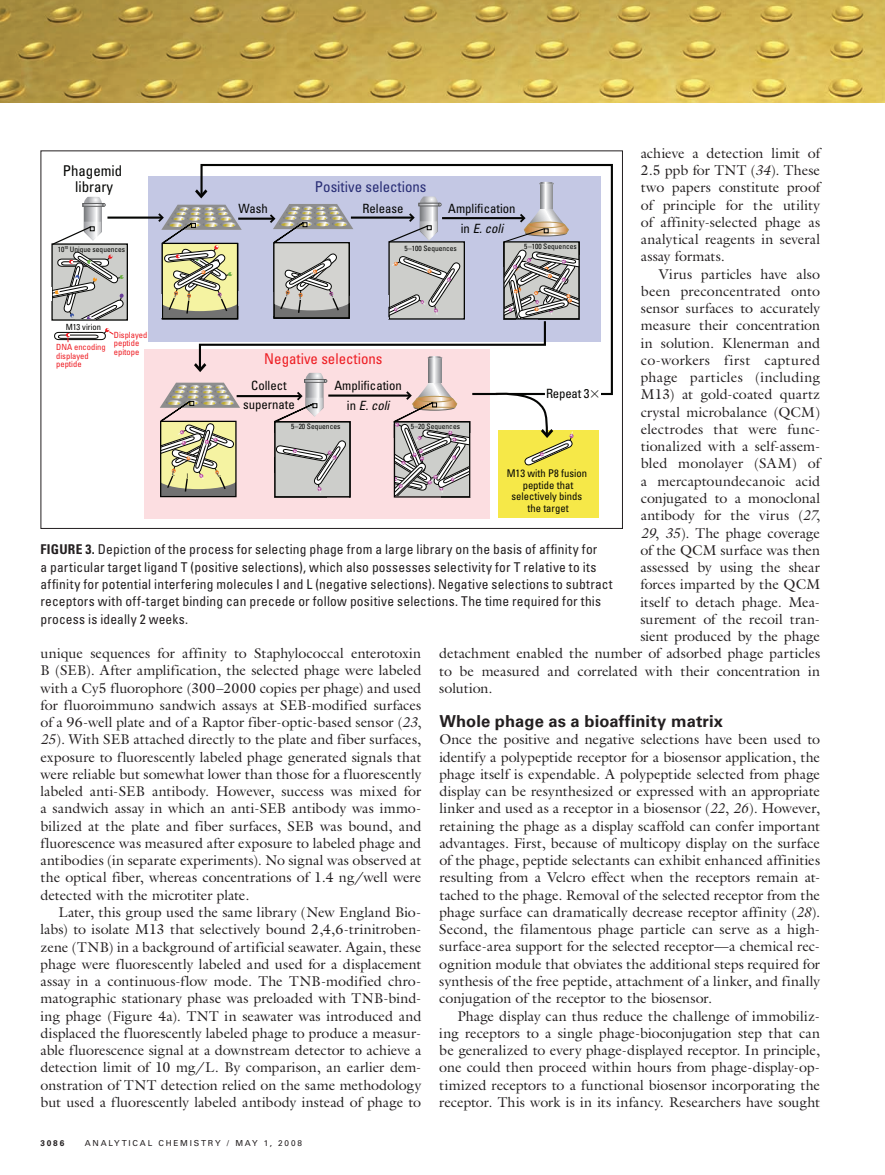
<style>
.page{position:relative;width:885px;height:1175px;background:#fff}
.page>*{position:absolute;margin:0;border:0;box-sizing:border-box;transform-origin:0 0}
.t1{font:700 16.5px "Univers LT Std";letter-spacing:.01em;color:#231f20}
.t2{font:condensed 14.85px "Univers LT Std";color:#ee1d23}
.t3{font:condensed 14.85px "Univers LT Std";color:#282d75}
.t4{font:condensed 14.85px/15.9px "Univers LT Std";color:#040503;text-align:center}
.t5{font:14.25px/17.2px "Galliard Std";color:#231f20;text-align:justify}
.t6{font:14.25px "Galliard Std";letter-spacing:.02em;color:#231f20}
.t7{font:14.25px "Galliard Std";letter-spacing:.025em;color:#231f20}
.t8{font:condensed 13.5px/17.2px "Univers LT Std";letter-spacing:.015em;color:#231f20}
.t9{font:condensed 12.75px/19.5px "Univers LT Std";color:#040503;text-align:center}
.t10{font:condensed 10.65px/11.7px "Univers LT Std";color:#040503;text-align:center}
.t11{font:condensed 8.55px/8.6px "Univers LT Std";color:#ee1d24}
.t12{font:condensed 8.55px "Univers LT Std";color:#040503}
.t13{font:8.25px "Univers LT Std";letter-spacing:.215em;color:#231f20}
.t14{font:700 8.25px "Univers LT Std";color:#231f20}
.t15{font:condensed 7.5px "Univers LT Std";color:#040503}
.s1{font-style:italic}
.s2{font-weight:700}
</style>
<div class="page">
<div style="left:498px;top:430px;width:101px;height:87px;background:#f6e848"></div>
<div style="left:145px;top:349px;width:345px;height:170px;background:#fcdee1"></div>
<svg style="left:53px;top:197px;width:72px;height:145px"></svg>
<div style="left:51px;top:243px;width:77px;height:78px;border:1px solid #040503"></div>
<div style="left:149px;top:295px;width:12px;height:23px;background:#c4c8e4"></div>
<hr style="left:107px;top:216px;width:55px;height:3px;background:#040503">
<svg style="left:199px;top:163px;width:413px;height:233px"></svg>
<div style="left:545px;top:381px;width:55px;height:19px;background:#fff"></div>
<img style="left:0;top:0;width:884px;height:102px">
<svg style="left:151px;top:182px;width:447px;height:316px"></svg>
<p class="t5" style="left:640px;top:144px;width:181px">achieve a detection limit of 2.5 ppb for TNT (<span class="s1">34</span>). These two papers constitute proof of principle for the utility of affinity-selected phage as analytical reagents in several assay formats.</p>
<p class="t5" style="left:658px;top:265px;width:163px">Virus particles have also</p>
<p class="t5" style="left:640px;top:282px;width:181px">been preconcentrated onto</p>
<p class="t5" style="left:640px;top:299px;width:181px">sensor surfaces to accurately</p>
<p class="t5" style="left:640px;top:317px;width:181px">measure their concentration</p>
<p class="t5" style="left:640px;top:334px;width:181px">in solution. Klenerman and</p>
<p class="t7" style="left:640px;top:351px;width:181px">co-workers first captured</p>
<p class="t6" style="left:640px;top:368px;width:181px">phage particles (including</p>
<p class="t5" style="left:640px;top:386px;width:181px">M13) at gold-coated quartz</p>
<p class="t5" style="left:640px;top:403px;width:181px">crystal microbalance (QCM)</p>
<p class="t5" style="left:640px;top:420px;width:181px">electrodes that were func-</p>
<p class="t5" style="left:640px;top:437px;width:181px">tionalized with a self-assem-</p>
<p class="t5" style="left:640px;top:455px;width:181px">bled monolayer (SAM) of</p>
<p class="t5" style="left:640px;top:472px;width:181px">a mercaptoundecanoic acid</p>
<p class="t5" style="left:640px;top:489px;width:181px">conjugated to a monoclonal</p>
<p class="t5" style="left:640px;top:506px;width:181px">antibody for the virus (<span class="s1">27</span>,</p>
<p class="t5" style="left:640px;top:524px;width:181px"><span class="s1">29</span>, <span class="s1">35</span>). The phage coverage</p>
<p class="t5" style="left:640px;top:541px;width:181px">of the QCM surface was then</p>
<p class="t5" style="left:640px;top:558px;width:181px">assessed by using the shear</p>
<p class="t5" style="left:640px;top:575px;width:181px">forces imparted by the QCM</p>
<p class="t5" style="left:640px;top:593px;width:181px">itself to detach phage. Mea-</p>
<p class="t5" style="left:640px;top:610px;width:181px">surement of the recoil tran-</p>
<p class="t5" style="left:640px;top:627px;width:181px">sient produced by the phage</p>
<p class="t5" style="left:439px;top:644px;width:382px">detachment enabled the number of adsorbed phage particles</p>
<p class="t5" style="left:439px;top:662px;width:382px">to be measured and correlated with their concentration in</p>
<p class="t5" style="left:439px;top:679px;width:55px">solution.</p>
<p class="t1" style="left:439px;top:711px;width:285px">Whole phage as a bioaffinity matrix</p>
<p class="t5" style="left:439px;top:730px;width:382px">Once the positive and negative selections have been used to identify a polypeptide receptor for a biosensor application, the phage itself is expendable. A polypeptide selected from phage display can be resynthesized or expressed with an appropriate linker and used as a receptor in a biosensor (<span class="s1">22</span>, <span class="s1">26</span>). However, retaining the phage as a display scaffold can confer important advantages. First, because of multicopy display on the surface of the phage, peptide selectants can exhibit enhanced affinities resulting from a Velcro effect when the receptors remain at&shy;tached to the phage. Removal of the selected receptor from the phage surface can dramatically decrease receptor affinity (<span class="s1">28</span>).<br>Second, the filamentous phage particle can serve as a high&shy;surface-area support for the selected receptor—a chemical rec&shy;ognition module that obviates the additional steps required for synthesis of the free peptide, attachment of a linker, and finally conjugation of the receptor to the biosensor.</p>
<p class="t5" style="left:439px;top:1006px;width:382px;text-indent:18px">Phage display can thus reduce the challenge of immobiliz&shy;ing receptors to a single phage-bioconjugation step that can be generalized to every phage-displayed receptor. In principle, one could then proceed within hours from phage-display-op&shy;timized receptors to a functional biosensor incorporating the receptor. This work is in its infancy. Researchers have sought</p>
<p class="t4" style="left:63px;top:162px;width:61px">Phagemid library</p>
<p class="t3" style="left:315px;top:177px;width:113px">Positive selections</p>
<p class="t9" style="left:362px;top:199px;width:43px">Release</p>
<p class="t9" style="left:448px;top:199px;width:69px">Amplification in <span class="s1">E. coli</span></p>
<p class="t9" style="left:238px;top:199px;width:31px">Wash</p>
<p class="t15" style="left:524px;top:242px;width:54px">5–100 Sequences</p>
<p class="t15" style="left:404px;top:244px;width:54px">5–100 Sequences</p>
<p class="t15" style="left:58px;top:244px;width:69px">10<sup>10</sup> Unique sequences</p>
<p class="t12" style="left:66px;top:321px;width:37px">M13 virion</p>
<p class="t11" style="left:114px;top:330px;width:35px">Displayed peptide epitope</p>
<p class="t11" style="left:56px;top:343px;width:51px">DNA encoding displayed peptide</p>
<p class="t2" style="left:264px;top:349px;width:120px">Negative selections</p>
<p class="t9" style="left:334px;top:375px;width:69px">Amplification in <span class="s1">E. coli</span></p>
<p class="t9" style="left:243px;top:376px;width:53px;line-height:18.8px">Collect supernate</p>
<p class="t15" style="left:291px;top:422px;width:51px">5–20 Sequences</p>
<p class="t9" style="left:546px;top:383px;width:45px">Repeat 3</p>
<p class="t15" style="left:410px;top:422px;width:51px">5–20 Sequences</p>
<p class="t10" style="left:506px;top:467px;width:82px">M13 with P8 fusion peptide that selectively binds the target</p>
<p class="t8" style="left:40px;top:541px;width:573px"><span class="s2">FIGURE 3.</span> Depiction of the process for selecting phage from a large library on the basis of affinity for<br>a particular target ligand T (positive selections), which also possesses selectivity for T relative to its affinity for potential interfering molecules I and L (negative selections). Negative selections to subtract receptors with off-target binding can precede or follow positive selections. The time required for this process is ideally 2 weeks.</p>
<p class="t5" style="left:40px;top:644px;width:382px">unique sequences for affinity to Staphylococcal enterotoxin B (SEB). After amplification, the selected phage were labeled with a Cy5 fluorophore (300–2000 copies per phage) and used for fluoroimmuno sandwich assays at SEB-modified surfaces of a 96-well plate and of a Raptor fiber-optic-based sensor (<span class="s1">23</span>, <span class="s1">25</span>). With SEB attached directly to the plate and fiber surfaces, exposure to fluorescently labeled phage generated signals that were reliable but somewhat lower than those for a fluorescently labeled anti-SEB antibody. However, success was mixed for a sandwich assay in which an anti-SEB antibody was immo&shy;bilized at the plate and fiber surfaces, SEB was bound, and fluorescence was measured after exposure to labeled phage and antibodies (in separate experiments). No signal was observed at the optical fiber, whereas concentrations of 1.4 ng/well were detected with the microtiter plate.</p>
<p class="t5" style="left:41px;top:903px;width:382px;text-indent:18px">Later, this group used the same library (New England Bio&shy;labs) to isolate M13 that selectively bound 2,4,6-trinitroben&shy;zene (TNB) in a background of artificial seawater. Again, these phage were fluorescently labeled and used for a displacement assay in a continuous-flow mode. The TNB-modified chro&shy;matographic stationary phase was preloaded with TNB-bind&shy;ing phage (Figure 4a). TNT in seawater was introduced and displaced the fluorescently labeled phage to produce a measur&shy;able fluorescence signal at a downstream detector to achieve a detection limit of 10 mg/L. By comparison, an earlier dem&shy;onstration of TNT detection relied on the same methodology but used a fluorescently labeled antibody instead of phage to</p>
<p class="t14" style="left:40px;top:1138px;width:25px">3086</p>
<p class="t13" style="left:85px;top:1138px;width:219px">ANA LYTICA L CHEMIS TRY / MAY 1, 2008</p>
</div>
